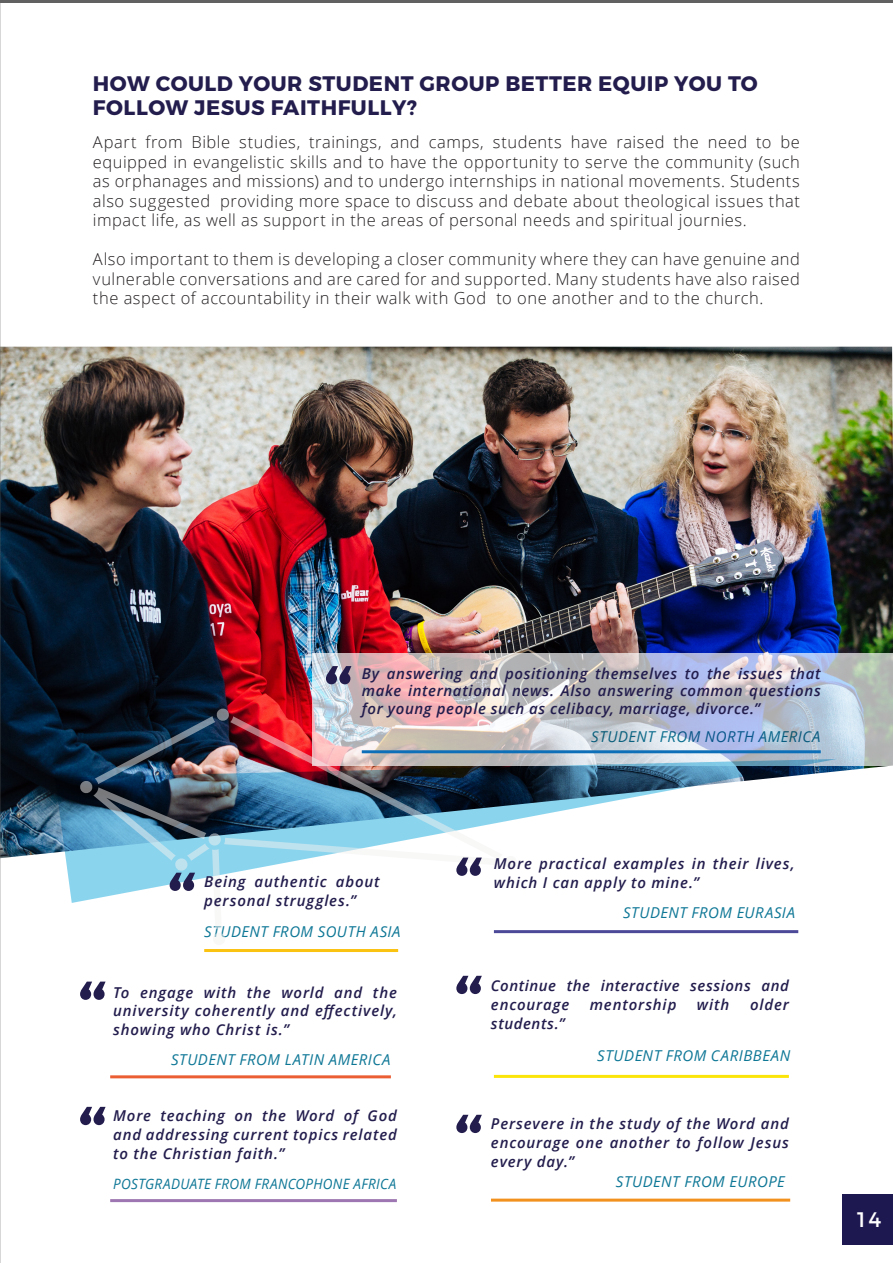
<style>
.page{position:relative;width:893px;height:1263px;background:#fff}
.page>*{position:absolute;margin:0;border:0;box-sizing:border-box;transform-origin:0 0}
.t1{font:90px "Montserrat";color:#221d4d}
.t2{font:700 21px/24px "Montserrat";letter-spacing:.025em;color:#221d4d}
.t3{font:21px "Montserrat";color:#fff}
.t4{font:300 16.5px/19.5px "Open Sans";letter-spacing:.03em;color:#231f20;text-align:justify}
.t5{font:italic 600 15px/18.8px "Open Sans";letter-spacing:.055em;color:#221d4d}
.t6{font:italic 15px "Open Sans";letter-spacing:.035em;color:#0e7796}
.t7{font:italic 600 15px "Open Sans";letter-spacing:.035em;color:#221d4d}
.t8{font:italic 14.25px "Open Sans";letter-spacing:.02em;color:#0e7796;scale:.95 1}
</style>
<div class="page">
<div style="left:842px;top:1194px;width:51px;height:51px;background:#1e1850"></div>
<hr style="left:110px;top:1075px;width:281px;height:3px;background:#eb5d33">
<img style="left:0;top:347px;width:892px;height:511px">
<svg style="left:312px;top:653px;width:580px;height:113px;background:#c2c2cd"></svg>
<svg style="left:55px;top:759px;width:783px;height:144px"></svg>
<hr style="left:362px;top:750px;width:459px;height:3px;background:#0d6fb7">
<hr style="left:494px;top:930px;width:304px;height:3px;background:#4d4999">
<hr style="left:204px;top:949px;width:194px;height:3px;background:#fac211">
<hr style="left:494px;top:1075px;width:295px;height:3px;background:#fbe407">
<hr style="left:491px;top:1198px;width:299px;height:3px;background:#f3911f">
<hr style="left:110px;top:1199px;width:287px;height:3px;background:#9e76b1">
<img style="left:80px;top:708px;width:437px;height:226px">
<hr style="left:892px;top:0;width:1px;height:1263px;background:#606160">
<hr style="left:0;top:0;width:893px;height:2px;background:#606160">
<p class="t2" style="left:93px;top:72px;width:666px">HOW COULD YOUR STUDENT GROUP BETTER EQUIP YOU TO<br>FOLLOW JESUS FAITHFULLY?</p>
<p class="t4" style="left:93px;top:132px;width:708px">Apart from Bible studies, trainings, and camps, students have raised the need to be equipped in evangelistic skills and to have the opportunity to serve the community (such as orphanages and missions) and to undergo internships in national movements. Students also suggested providing more space to discuss and debate about theological issues that impact life, as well as support in the areas of personal needs and spiritual journies.</p>
<p class="t4" style="left:93px;top:249px;width:708px">Also important to them is developing a closer community where they can have genuine and vulnerable conversations and are cared for and supported. Many students have also raised the aspect of accountability in their walk with God to one another and to the church.</p>
<h1 class="t1" style="left:323px;top:642px;width:34px">“</h1>
<p class="t5" style="left:362px;top:665px;width:460px;line-height:17.2px;text-align:justify">By answering and positioning themselves to the issues that make international news. Also answering common questions for young people such as celibacy, marriage, divorce.”</p>
<p class="t6" style="left:591px;top:726px;width:231px">STUDENT FROM NORTH AMERICA</p>
<h1 class="t1" style="left:166px;top:849px;width:34px">“</h1>
<p class="t5" style="left:204px;top:872px;width:177px">Being authentic about personal struggles.”</p>
<p class="t6" style="left:204px;top:921px;width:198px">STUDENT FROM SOUTH ASIA</p>
<h1 class="t1" style="left:77px;top:958px;width:34px">“</h1>
<p class="t5" style="left:113px;top:982px;width:285px;text-align:justify">To engage with the world and the university coherently and effectively, showing who Christ is.”</p>
<p class="t6" style="left:171px;top:1049px;width:221px">STUDENT FROM LATIN AMERICA</p>
<h1 class="t1" style="left:77px;top:1083px;width:34px">“</h1>
<p class="t5" style="left:113px;top:1106px;width:285px;text-align:justify">More teaching on the Word of God and addressing current topics related to the Christian faith.”</p>
<p class="t8" style="left:113px;top:1173px;width:299px">POSTGRADUATE FROM FRANCOPHONE AFRICA</p>
<h1 class="t1" style="left:453px;top:834px;width:34px">“</h1>
<p class="t5" style="left:494px;top:854px;width:302px">More practical examples in their lives, which I can apply to mine.”</p>
<p class="t6" style="left:623px;top:902px;width:173px">STUDENT FROM EURASIA</p>
<h1 class="t1" style="left:453px;top:952px;width:34px">“</h1>
<p class="t5" style="left:491px;top:976px;width:299px">Continue the interactive sessions and encourage</p>
<p class="t5" style="left:590px;top:995px;width:88px">mentorship</p>
<p class="t5" style="left:697px;top:995px;width:34px">with</p>
<p class="t5" style="left:750px;top:995px;width:40px">older</p>
<p class="t7" style="left:491px;top:1013px;width:75px">students.”</p>
<p class="t6" style="left:597px;top:1046px;width:195px">STUDENT FROM CARIBBEAN</p>
<h1 class="t1" style="left:453px;top:1091px;width:34px">“</h1>
<p class="t5" style="left:491px;top:1114px;width:299px">Persevere in the study of the Word and encourage one another to follow Jesus</p>
<p class="t5" style="left:491px;top:1152px;width:85px">every day.”</p>
<p class="t6" style="left:616px;top:1171px;width:170px">STUDENT FROM EUROPE</p>
<p class="t3" style="left:855px;top:1206px;width:28px">14</p>
</div>
